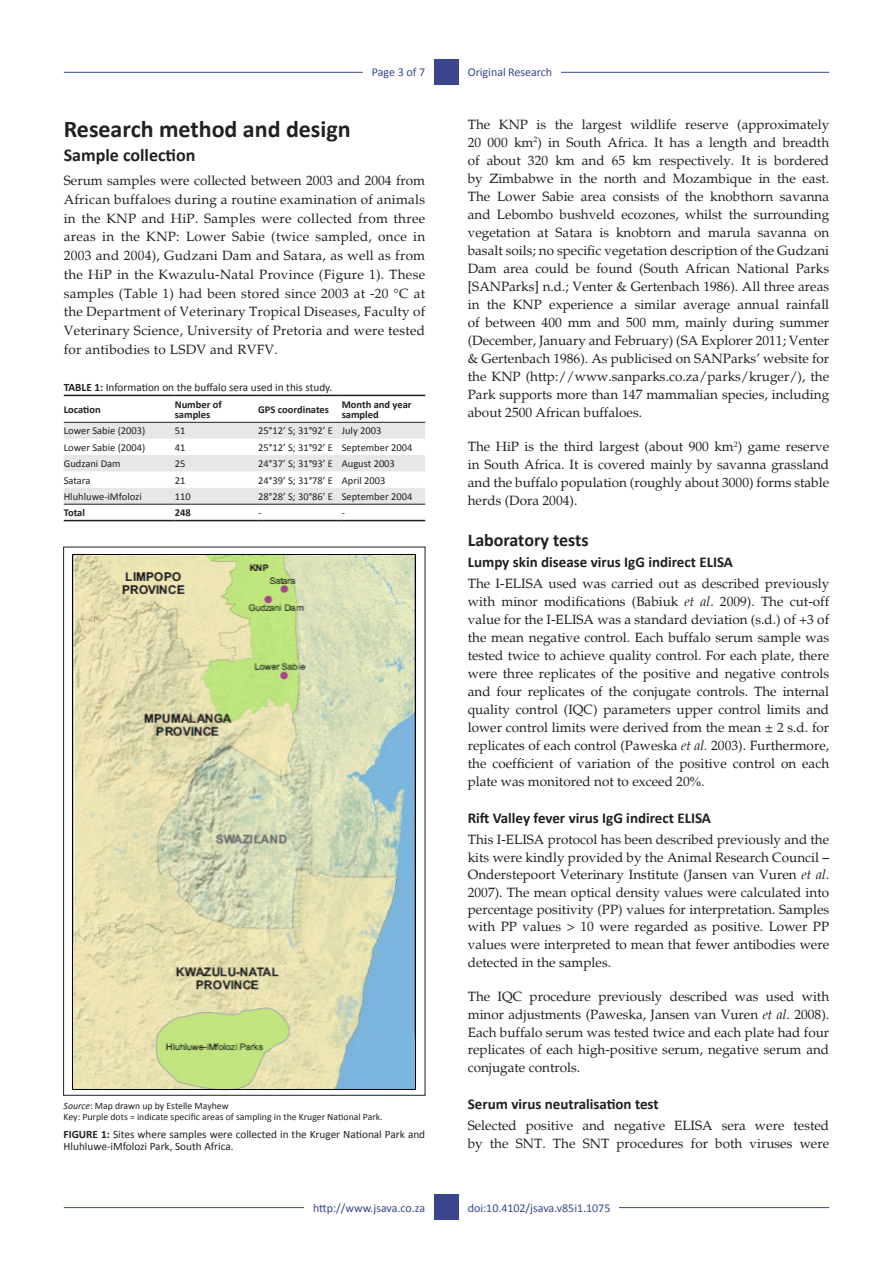
<style>
.page{position:relative;width:893px;height:1263px;background:#fff}
.page>*{position:absolute;margin:0;border:0;box-sizing:border-box;transform-origin:0 0}
.Heading_1{font:700 24px "Calibri";color:#231f20}
.Heading_2{font:700 18px "Calibri";color:#231f20}
.Heading_3{font:700 15px "Calibri";color:#231f20}
.Normal_TX_Normal{font:13.5px/18px "Palatino";color:#231f20;text-align:justify}
.t1{font:12px "Calibri";color:#3a478c}
.Heading_1-2{font:11.25px/12px "Calibri";color:#231f20}
.Normal_TX_Normal-2{font:10.5px "Calibri";color:#231f20}
.Normal_TX_Normal-3{font:700 10.5px/10.5px "Calibri";color:#231f20}
.TB_FG_Footnote{font:9.75px "Calibri";color:#231f20}
.s1{font-weight:700}
.s2{font-style:italic}
.s3{font-family:"Times New Roman"}
</style>
<div class="page">
<hr style="left:64px;top:72px;width:765px;height:1px;background:#3a478c">
<hr style="left:64px;top:1207px;width:765px;height:1px;background:#3a478c">
<div style="left:434px;top:1194px;width:25px;height:26px;background:#3a478c"></div>
<div style="left:434px;top:59px;width:25px;height:26px;background:#3a478c"></div>
<div style="left:459px;top:59px;width:102px;height:26px;background:#fff"></div>
<div style="left:459px;top:1194px;width:160px;height:26px;background:#fff"></div>
<div style="left:305px;top:1194px;width:129px;height:26px;background:#fff"></div>
<div style="left:363px;top:59px;width:71px;height:26px;background:#fff"></div>
<img style="left:71px;top:554px;width:346px;height:537px">
<svg style="left:64px;top:423px;width:361px;height:81px"></svg>
<hr style="left:64px;top:395px;width:111px;height:1px;background:#231f20">
<hr style="left:175px;top:395px;width:83px;height:1px;background:#231f20">
<hr style="left:258px;top:395px;width:84px;height:1px;background:#231f20">
<hr style="left:342px;top:395px;width:83px;height:1px;background:#231f20">
<hr style="left:64px;top:422px;width:111px;height:1px;background:#231f20">
<hr style="left:175px;top:422px;width:83px;height:1px;background:#231f20">
<hr style="left:258px;top:422px;width:84px;height:1px;background:#231f20">
<hr style="left:342px;top:422px;width:83px;height:1px;background:#231f20">
<hr style="left:64px;top:520px;width:111px;height:1px;background:#231f20">
<hr style="left:175px;top:520px;width:83px;height:1px;background:#231f20">
<hr style="left:258px;top:520px;width:84px;height:1px;background:#231f20">
<hr style="left:342px;top:520px;width:83px;height:1px;background:#231f20">
<hr style="left:64px;top:504px;width:111px;height:1px;background:#231f20">
<hr style="left:175px;top:504px;width:83px;height:1px;background:#231f20">
<hr style="left:258px;top:504px;width:84px;height:1px;background:#231f20">
<hr style="left:342px;top:504px;width:83px;height:1px;background:#231f20">
<p class="t1" style="left:372px;top:65px;width:55px">Page 3 of 7</p>
<p class="Heading_1" style="left:64px;top:114px;width:288px">Research method and design</p>
<p class="Heading_2" style="left:64px;top:144px;width:133px">Sample collection</p>
<p class="Normal_TX_Normal" style="left:64px;top:171px;width:363px;line-height:18.8px">Serum samples were collected between 2003 and 2004 from African buffaloes during a routine examination of animals in the KNP and HiP. Samples were collected from three areas in the KNP: Lower Sabie (twice sampled, once in 2003 and 2004), Gudzani Dam and Satara, as well as from the HiP in the Kwazulu-Natal Province (Figure 1). These samples (Table 1) had been stored since 2003 at -20 °C at the Department of Veterinary Tropical Diseases, Faculty of Veterinary Science, University of Pretoria and were tested for antibodies to LSDV and RVFV.</p>
<p class="Heading_1-2" style="left:64px;top:381px;width:270px"><span class="s1">TABLE 1:</span> Information on the buffalo sera used in this study.</p>
<p class="Normal_TX_Normal-3" style="left:64px;top:404px;width:38px">Location</p>
<p class="Normal_TX_Normal-3" style="left:175px;top:399px;width:49px">Number of samples</p>
<p class="Normal_TX_Normal-3" style="left:258px;top:404px;width:72px">GPS coordinates</p>
<p class="Normal_TX_Normal-3" style="left:342px;top:399px;width:71px">Month and year sampled</p>
<p class="Normal_TX_Normal-2" style="left:64px;top:424px;width:83px">Lower Sabie (2003)</p>
<p class="Normal_TX_Normal-2" style="left:175px;top:424px;width:12px">51</p>
<p class="Normal_TX_Normal-2" style="left:258px;top:424px;width:76px">25°12’ S; 31°92’ E</p>
<p class="Normal_TX_Normal-2" style="left:342px;top:424px;width:41px">July 2003</p>
<p class="Normal_TX_Normal-2" style="left:64px;top:441px;width:83px">Lower Sabie (2004)</p>
<p class="Normal_TX_Normal-2" style="left:175px;top:441px;width:12px">41</p>
<p class="Normal_TX_Normal-2" style="left:258px;top:441px;width:76px">25°12’ S; 31°92’ E</p>
<p class="Normal_TX_Normal-2" style="left:342px;top:441px;width:72px">September 2004</p>
<p class="Normal_TX_Normal-2" style="left:64px;top:457px;width:58px">Gudzani Dam</p>
<p class="Normal_TX_Normal-2" style="left:175px;top:457px;width:12px">25</p>
<p class="Normal_TX_Normal-2" style="left:258px;top:457px;width:76px">24°37’ S; 31°93’ E</p>
<p class="Normal_TX_Normal-2" style="left:342px;top:457px;width:55px">August 2003</p>
<p class="Normal_TX_Normal-2" style="left:64px;top:473px;width:28px">Satara</p>
<p class="Normal_TX_Normal-2" style="left:175px;top:473px;width:12px">21</p>
<p class="Normal_TX_Normal-2" style="left:258px;top:473px;width:76px">24°39’ S; 31°78’ E</p>
<p class="Normal_TX_Normal-2" style="left:342px;top:473px;width:45px">April 2003</p>
<p class="Normal_TX_Normal-2" style="left:64px;top:490px;width:80px">Hluhluwe-iMfolozi</p>
<p class="Normal_TX_Normal-2" style="left:175px;top:490px;width:17px">110</p>
<p class="Normal_TX_Normal-2" style="left:258px;top:490px;width:76px">28°28’ S; 30°86’ E</p>
<p class="Normal_TX_Normal-2" style="left:342px;top:490px;width:72px">September 2004</p>
<p class="Normal_TX_Normal-3" style="left:64px;top:508px;width:23px">Total</p>
<p class="Normal_TX_Normal-3" style="left:175px;top:508px;width:17px">248</p>
<p class="Normal_TX_Normal-2" style="left:258px;top:506px;width:5px">-</p>
<p class="Normal_TX_Normal-2" style="left:342px;top:506px;width:5px">-</p>
<p class="TB_FG_Footnote" style="left:64px;top:1100px;width:167px"><span class="s2">Source</span>: Map drawn up by Estelle Mayhew</p>
<p class="TB_FG_Footnote" style="left:64px;top:1110px;width:321px">Key: Purple dots = indicate specific areas of sampling in the Kruger National Park.</p>
<p class="Heading_1-2" style="left:64px;top:1128px;width:363px"><span class="s1">FIGURE 1:</span> Sites where samples were collected in the Kruger National Park and<br>Hluhluwe-iMfolozi Park, South Africa.</p>
<p class="t1" style="left:468px;top:65px;width:86px">Original Research</p>
<p class="Normal_TX_Normal" style="left:468px;top:116px;width:363px">The KNP is the largest wildlife reserve (approximately</p>
<p class="Normal_TX_Normal" style="left:468px;top:134px;width:363px">20 000 km<sup>2</sup>) in South Africa. It has a length and breadth of about 320 km and 65 km respectively. It is bordered by Zimbabwe in the north and Mozambique in the east.<br>The Lower Sabie area consists of the knobthorn savanna and Lebombo bushveld ecozones, whilst the surrounding vegetation at Satara is knobtorn and marula savanna on basalt soils; no specific vegetation description of the Gudzani Dam area could be found (South African National Parks [SANParks] n.d.; Venter &amp; Gertenbach 1986). All three areas in the KNP experience a similar average annual rainfall of between 400 mm and 500 mm, mainly during summer (December, January and February) (SA Explorer 2011; Venter &amp; Gertenbach 1986). As publicised on SANParks’ website for the KNP (http://www.sanparks.co.za/parks/kruger/), the Park supports more than 147 mammalian species, including about 2500 African buffaloes.</p>
<p class="Normal_TX_Normal" style="left:468px;top:438px;width:363px">The HiP is the third largest (about 900 km<sup>2</sup>) game reserve in South Africa. It is covered mainly by savanna grassland and the buffalo population (roughly about 3000) forms stable herds (Dora 2004).</p>
<p class="Heading_2" style="left:468px;top:528px;width:122px">Laboratory tests</p>
<p class="Heading_3" style="left:468px;top:552px;width:267px">Lumpy skin disease virus IgG indirect ELISA</p>
<p class="Normal_TX_Normal" style="left:468px;top:575px;width:363px">The I-ELISA used was carried out as described previously with minor modifications (Babiuk <span class="s2">et al</span>. 2009). The cut-off value for the I-ELISA was a standard deviation (s.d.) of +3 of the mean negative control. Each buffalo serum sample was tested twice to achieve quality control. For each plate, there were three replicates of the positive and negative controls and four replicates of the conjugate controls. The internal quality control (IQC) parameters upper control limits and lower control limits were derived from the mean ± 2 s.d. for replicates of each control (Paweska <span class="s2">et al.</span> 2003). Furthermore, the coefficient of variation of the positive control on each plate was monitored not to exceed 20<span class="s3">%</span>.</p>
<p class="Heading_3" style="left:468px;top:809px;width:245px">Rift Valley fever virus IgG indirect ELISA</p>
<p class="Normal_TX_Normal" style="left:468px;top:831px;width:363px;line-height:17.5px">This I-ELISA protocol has been described previously and the kits were kindly provided by the Animal Research Council – Onderstepoort Veterinary Institute (Jansen van Vuren <span class="s2">et al</span>.<br>2007). The mean optical density values were calculated into percentage positivity (PP) values for interpretation. Samples with PP values &gt; 10 were regarded as positive. Lower PP values were interpreted to mean that fewer antibodies were detected in the samples.</p>
<p class="Normal_TX_Normal" style="left:468px;top:988px;width:363px">The IQC procedure previously described was used with minor adjustments (Paweska, Jansen van Vuren <span class="s2">et al</span>. 2008).<br>Each buffalo serum was tested twice and each plate had four replicates of each high-positive serum, negative serum and conjugate controls.</p>
<p class="Heading_3" style="left:468px;top:1095px;width:192px">Serum virus neutralisation test</p>
<p class="Normal_TX_Normal" style="left:468px;top:1117px;width:363px">Selected positive and negative ELISA sera were tested by the SNT. The SNT procedures for both viruses were</p>
<p class="t1" style="left:313px;top:1200px;width:114px">http://www.jsava.co.za</p>
<p class="t1" style="left:468px;top:1200px;width:144px">doi:10.4102/jsava.v85i1.1075</p>
</div>
